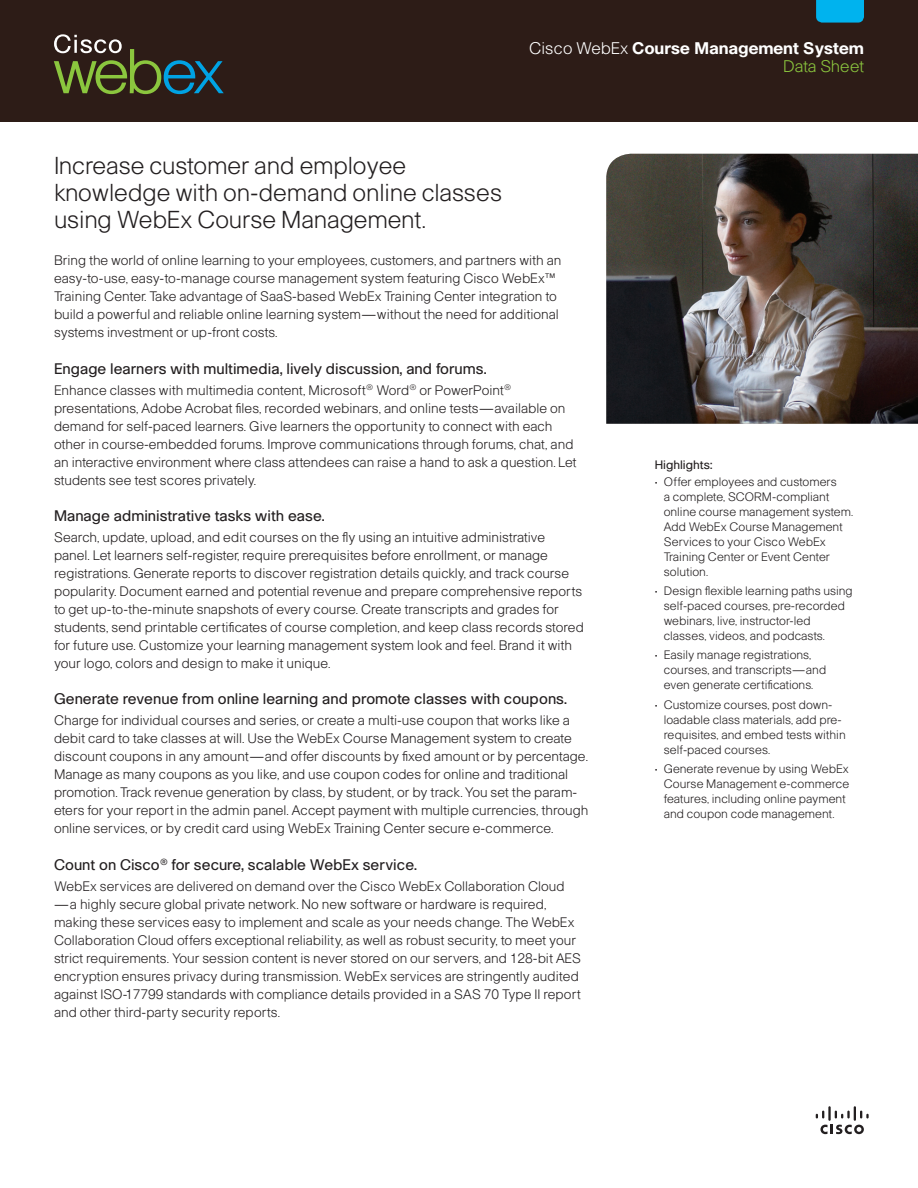
<style>
.page{position:relative;width:918px;height:1188px;background:#fff}
.page>*{position:absolute;margin:0;border:0;box-sizing:border-box;transform-origin:0 0}
.Headline{font:300 24px/27px "Cisco";letter-spacing:-.005em;color:#231f20}
.Product_Eyebrow_Knoc{font:700 16.5px/18px "Cisco";color:#fff;text-align:right}
.SubHead1_0p2_after{font:15px "Cisco";color:#231f20}
.Body{font:300 13.5px/18px "Cisco";color:#231f20}
.Sidebar_Bullet{font:300 12px/15px "Cisco";color:#231f20}
.Sidebar_Head{font:12px "Cisco";color:#231f20}
.s1{font-weight:300}
.s2{font-weight:300;color:#8bc63e}
</style>
<div class="page">
<div style="left:0;top:0;width:918px;height:122px;background:#2d1c17"></div>
<svg style="left:816px;top:1106px;width:53px;height:28px"></svg>
<svg style="left:54px;top:34px;width:170px;height:60px"></svg>
<svg style="left:816px;top:0;width:48px;height:23px"></svg>
<img style="left:606px;top:154px;width:312px;height:270px">
<p class="Product_Eyebrow_Knoc" style="left:529px;top:39px;width:336px"><span class="s1">Cisco WebEx</span> Course Management System<br><span class="s2">Data Sheet</span></p>
<p class="Headline" style="left:54px;top:152px;width:450px">Increase customer and employee knowledge with on-demand online classes using WebEx Course Management.</p>
<p class="Body" style="left:54px;top:251px;width:509px">Bring the world of online learning to your employees, customers, and partners with an easy-to-use, easy-to-manage course management system featuring Cisco WebEx™ Training Center. Take advantage of SaaS-based WebEx Training Center integration to build a powerful and reliable online learning system—without the need for additional systems investment or up-front costs.</p>
<p class="SubHead1_0p2_after" style="left:54px;top:359px;width:434px">Engage learners with multimedia, lively discussion, and forums.</p>
<p class="Body" style="left:54px;top:381px;width:524px">Enhance classes with multimedia content, Microsoft<sup>®</sup> Word<sup>®</sup> or PowerPoint<sup>® </sup>presentations, Adobe Acrobat files, recorded webinars, and online tests—available on demand for self-paced learners. Give learners the opportunity to connect with each other in course-embedded forums. Improve communications through forums, chat, and an interactive environment where class attendees can raise a hand to ask a question. Let students see test scores privately.</p>
<p class="SubHead1_0p2_after" style="left:54px;top:507px;width:272px">Manage administrative tasks with ease.</p>
<p class="Body" style="left:54px;top:528px;width:532px">Search, update, upload, and edit courses on the fly using an intuitive administrative panel. Let learners self-register, require prerequisites before enrollment, or manage registrations. Generate reports to discover registration details quickly, and track course popularity. Document earned and potential revenue and prepare comprehensive reports to get up-to-the-minute snapshots of every course. Create transcripts and grades for students, send printable certificates of course completion, and keep class records stored for future use. Customize your learning management system look and feel. Brand it with your logo, colors and design to make it unique.</p>
<p class="SubHead1_0p2_after" style="left:54px;top:690px;width:515px">Generate revenue from online learning and promote classes with coupons.</p>
<p class="Body" style="left:54px;top:711px;width:536px">Charge for individual courses and series, or create a multi-use coupon that works like a debit card to take classes at will. Use the WebEx Course Management system to create discount coupons in any amount—and offer discounts by fixed amount or by percentage.<br>Manage as many coupons as you like, and use coupon codes for online and traditional promotion. Track revenue generation by class, by student, or by track. You set the param&shy;eters for your report in the admin panel. Accept payment with multiple currencies, through online services, or by credit card using WebEx Training Center secure e-commerce.</p>
<p class="SubHead1_0p2_after" style="left:54px;top:856px;width:365px">Count on Cisco<sup>®</sup> for secure, scalable WebEx service.</p>
<p class="Body" style="left:54px;top:877px;width:529px">WebEx services are delivered on demand over the Cisco WebEx Collaboration Cloud —a highly secure global private network. No new software or hardware is required, making these services easy to implement and scale as your needs change. The WebEx Collaboration Cloud offers exceptional reliability, as well as robust security, to meet your strict requirements. Your session content is never stored on our servers, and 128-bit AES encryption ensures privacy during transmission. WebEx services are stringently audited against ISO-17799 standards with compliance details provided in a SAS 70 Type II report and other third-party security reports.</p>
<p class="Sidebar_Head" style="left:655px;top:457px;width:59px">Highlights:</p>
<p class="Sidebar_Bullet" style="left:664px;top:474px;width:191px;text-indent:-9px">• Offer employees and customers<br>a complete, SCORM-compliant online course management system.<br>Add WebEx Course Management<br>Services to your Cisco WebEx<br>Training Center or Event Center solution.</p>
<p class="Sidebar_Bullet" style="left:664px;top:583px;width:190px;text-indent:-9px">• Design flexible learning paths using self-paced courses, pre-recorded webinars, live, instructor-led classes, videos, and podcasts.</p>
<p class="Sidebar_Bullet" style="left:664px;top:647px;width:164px;text-indent:-9px">• Easily manage registrations, courses, and transcripts—and even generate certifications.</p>
<p class="Sidebar_Bullet" style="left:664px;top:697px;width:184px;text-indent:-9px">• Customize courses, post down&shy;loadable class materials, add pre&shy;requisites, and embed tests within self-paced courses.</p>
<p class="Sidebar_Bullet" style="left:664px;top:761px;width:187px;text-indent:-9px">• Generate revenue by using WebEx<br>Course Management e-commerce features, including online payment and coupon code management.</p>
</div>
